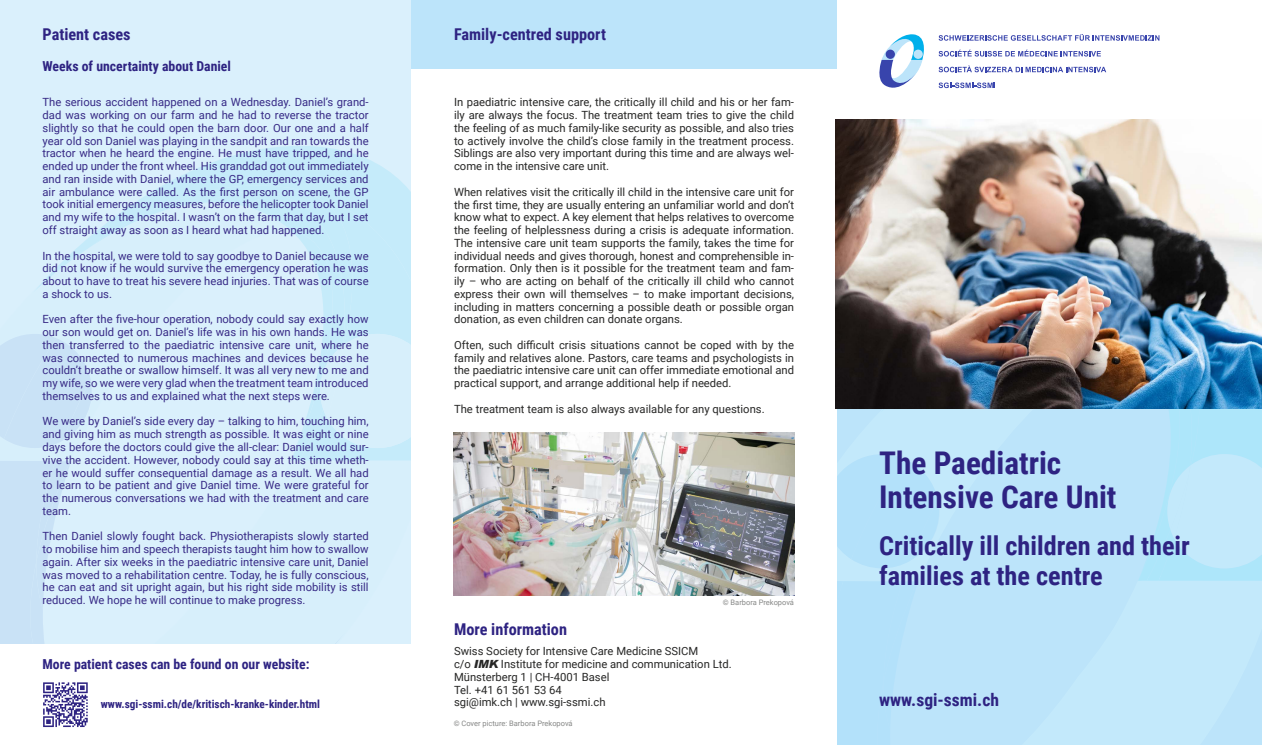
<style>
.page{position:relative;width:1262px;height:745px;background:#fff}
.page>*{position:absolute;margin:0;border:0;box-sizing:border-box;transform-origin:0 0}
.t1{font:700 31.25px/33.8px "Roboto Condensed";color:#2e2382}
.t2{font:700 26.25px/30px "Roboto Condensed";color:#2e2382}
.t3{font:700 17.5px "Roboto Condensed";color:#2e2382}
.t4{font:700 16.25px "Roboto Condensed";color:#2e2382}
.t5{font:700 13.75px "Roboto Condensed";color:#2e2382}
.t6{font:11.25px/12.8px "Roboto";color:#372a86;text-align:justify}
.t7{font:11.25px/12.8px "Roboto";color:#272726;text-align:justify}
.t8{font:700 11.25px "Roboto Condensed";color:#2e2382}
.t9{font:7.5px "Roboto";color:#868786}
.s1{font-family:"Arial";font-weight:900;font-style:italic}
</style>
<div class="page">
<div style="left:0;top:0;width:411px;height:744px;background:#daf0fc"></div>
<svg style="left:836px;top:408px;width:425px;height:336px;background:#bce5f9"></svg>
<svg style="left:209px;top:146px;width:168px;height:18px;fill:#c5ebfa"></svg>
<svg style="left:157px;top:164px;width:251px;height:25px;fill:#c5ebfa"></svg>
<div style="left:411px;top:0;width:425px;height:68px;background:#bce4fa"></div>
<div style="left:0;top:644px;width:411px;height:100px;background:#fff"></div>
<img style="left:836px;top:119px;width:425px;height:289px">
<img style="left:453px;top:432px;width:341px;height:163px">
<svg style="left:43px;top:726px;width:42px;height:2px"></svg>
<svg style="left:0;top:189px;width:411px;height:537px"></svg>
<svg style="left:938px;top:34px;width:221px;height:7px"></svg>
<svg style="left:938px;top:50px;width:162px;height:6px"></svg>
<svg style="left:938px;top:65px;width:168px;height:7px"></svg>
<svg style="left:938px;top:82px;width:57px;height:6px"></svg>
<svg style="left:879px;top:34px;width:45px;height:54px"></svg>
<div style="left:913px;top:50px;width:9px;height:9px;background:#bce4fa;border-radius:50%"></div>
<h3 class="t4" style="left:43px;top:22px;width:90px">Patient cases</h3>
<h3 class="t4" style="left:454px;top:23px;width:153px">Family-centred support</h3>
<p class="t5" style="left:43px;top:56px;width:190px">Weeks of uncertainty about Daniel</p>
<p class="t6" style="left:43px;top:95px;width:328px">The serious accident happened on a Wednesday. Daniel’s grand&shy;dad was working on our farm and he had to reverse the tractor slightly so that he could open the barn door. Our one and a half year old son Daniel was playing in the sandpit and ran towards the tractor when he heard the engine. He must have tripped, and he ended up under the front wheel. His granddad got out immediately and ran inside with Daniel, where the GP, emergency services and air ambulance were called. As the first person on scene, the GP took initial emergency measures, before the helicopter took Daniel and my wife to the hospital. I wasn’t on the farm that day, but I set off straight away as soon as I heard what had happened.</p>
<p class="t6" style="left:43px;top:248px;width:327px">In the hospital, we were told to say goodbye to Daniel because we did not know if he would survive the emergency operation he was about to have to treat his severe head injuries. That was of course a shock to us.</p>
<p class="t6" style="left:43px;top:312px;width:328px">Even after the five-hour operation, nobody could say exactly how our son would get on. Daniel’s life was in his own hands. He was then transferred to the paediatric intensive care unit, where he was connected to numerous machines and devices because he couldn’t breathe or swallow himself. It was all very new to me and my wife, so we were very glad when the treatment team introduced themselves to us and explained what the next steps were.</p>
<p class="t6" style="left:43px;top:414px;width:327px">We were by Daniel’s side every day – talking to him, touching him, and giving him as much strength as possible. It was eight or nine days before the doctors could give the all-clear: Daniel would sur&shy;vive the accident. However, nobody could say at this time wheth&shy;er he would suffer consequential damage as a result. We all had to learn to be patient and give Daniel time. We were grateful for the numerous conversations we had with the treatment and care team.</p>
<p class="t6" style="left:43px;top:529px;width:327px">Then Daniel slowly fought back. Physiotherapists slowly started to mobilise him and speech therapists taught him how to swallow again. After six weeks in the paediatric intensive care unit, Daniel was moved to a rehabilitation centre. Today, he is fully conscious, he can eat and sit upright again, but his right side mobility is still reduced. We hope he will continue to make progress.</p>
<p class="t7" style="left:454px;top:95px;width:341px">In paediatric intensive care, the critically ill child and his or her fam&shy;ily are always the focus. The treatment team tries to give the child the feeling of as much family-like security as possible, and also tries to actively involve the child’s close family in the treatment process.<br>Siblings are also very important during this time and are always wel&shy;come in the intensive care unit.</p>
<p class="t7" style="left:454px;top:185px;width:341px">When relatives visit the critically ill child in the intensive care unit for the first time, they are usually entering an unfamiliar world and don’t know what to expect. A key element that helps relatives to overcome the feeling of helplessness during a crisis is adequate information.<br>The intensive care unit team supports the family, takes the time for individual needs and gives thorough, honest and comprehensible in&shy;formation. Only then is it possible for the treatment team and fam&shy;ily – who are acting on behalf of the critically ill child who cannot express their own will themselves – to make important decisions, including in matters concerning a possible death or possible organ donation, as even children can donate organs.</p>
<p class="t7" style="left:454px;top:338px;width:341px">Often, such difficult crisis situations cannot be coped with by the family and relatives alone. Pastors, care teams and psychologists in the paediatric intensive care unit can offer immediate emotional and practical support, and arrange additional help if needed.</p>
<p class="t7" style="left:454px;top:401px;width:312px">The treatment team is also always available for any questions.</p>
<h3 class="t4" style="left:454px;top:617px;width:114px">More information</h3>
<p class="t9" style="left:723px;top:596px;width:73px">© Barbora Prekopová</p>
<h1 class="t1" style="left:879px;top:444px;width:239px">The Paediatric<br>Intensive Care Unit</h1>
<h2 class="t2" style="left:879px;top:529px;width:312px">Critically ill children and their families at the centre</h2>
<p class="t7" style="left:454px;top:644px;width:279px;text-align:left">Swiss Society for Intensive Care Medicine SSICM<br>c/o <span class="s1">IMK</span> Institute for medicine and communication Ltd.<br>Münsterberg 1 | CH-4001 Basel<br>Tel. +41 61 561 53 64<br>sgi@imk.ch | www.sgi-ssmi.ch</p>
<p class="t5" style="left:43px;top:654px;width:268px">More patient cases can be found on our website:</p>
<p class="t8" style="left:101px;top:696px;width:221px">www.sgi-ssmi.ch/de/kritisch-kranke-kinder.html</p>
<h3 class="t3" style="left:879px;top:687px;width:121px">www.sgi-ssmi.ch</h3>
<p class="t9" style="left:454px;top:717px;width:120px">© Cover picture: Barbora Prekopová</p>
</div>
